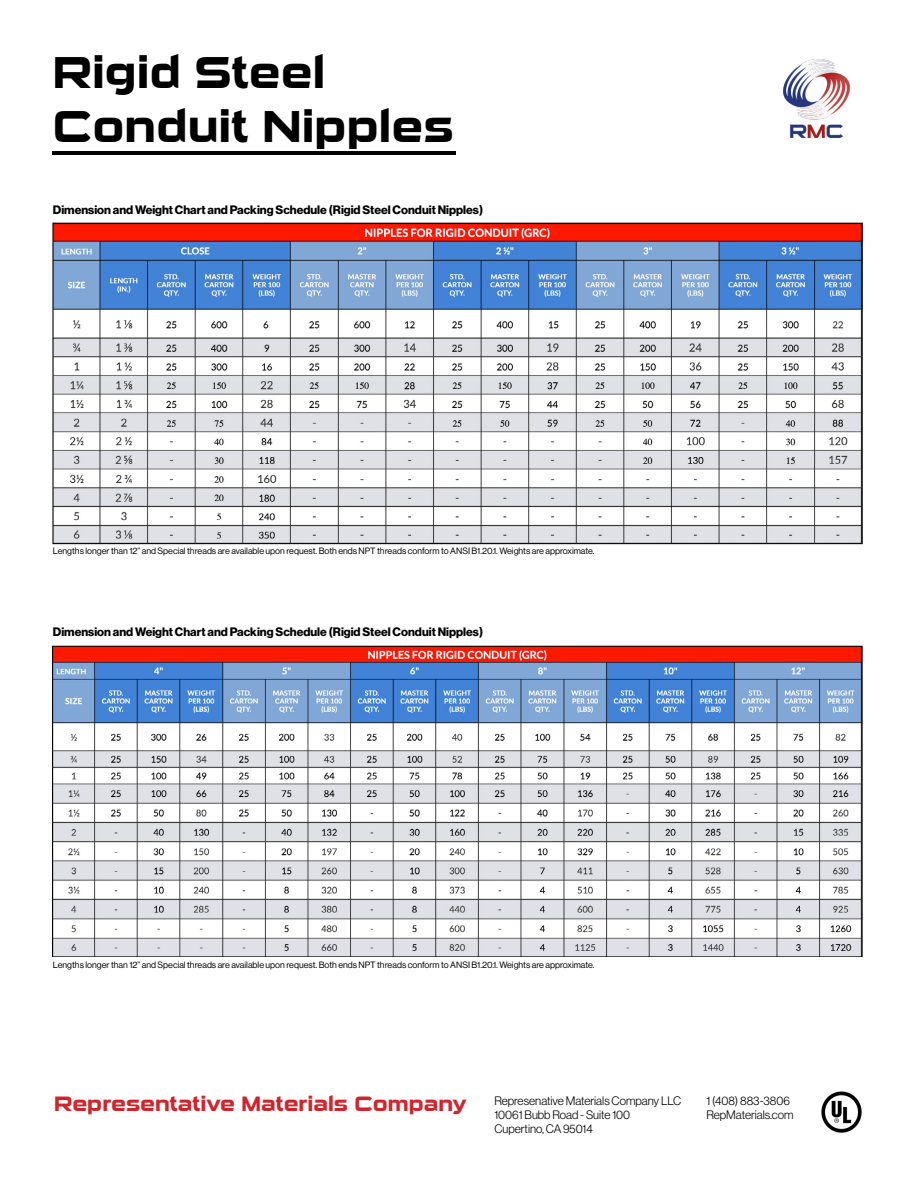
<style>
.page{position:relative;width:918px;height:1188px;background:#fff}
.page>*{position:absolute;margin:0;border:0;box-sizing:border-box;transform-origin:0 0}
.t1{font:700 45px/54px "Sui Generis Rg";color:#000}
.t2{font:700 21px "Sui Generis Rg";color:#d2232a}
.t3{font:12px "N Haas Grotesk DS Pro 75 Bd";color:#000}
.t4{font:12px/14.4px "N Haas Grotesk DS Pro 45 Lt";color:#000}
.t5{font:9px "N Haas Grotesk DS Pro 55 Rg";color:#000}
</style>
<div class="page">
<img style="left:53px;top:222px;width:810px;height:322px">
<img style="left:53px;top:645px;width:810px;height:311px">
<img style="left:821px;top:1091px;width:41px;height:42px">
<img style="left:783px;top:59px;width:67px;height:79px">
<hr style="left:52px;top:151px;width:403px;height:4px;background:#000">
<h1 class="t1" style="left:53px;top:46px;width:402px">Rigid Steel<br>Conduit Nipples</h1>
<h3 class="t3" style="left:53px;top:203px;width:432px">Dimension and Weight Chart and Packing Schedule (Rigid Steel Conduit Nipples)</h3>
<p class="t5" style="left:53px;top:546px;width:543px">Lengths longer than 12” and Special threads are available upon request. Both ends NPT threads conform to ANSI B1.20.1. Weights are approximate.</p>
<h3 class="t3" style="left:53px;top:625px;width:432px">Dimension and Weight Chart and Packing Schedule (Rigid Steel Conduit Nipples)</h3>
<p class="t5" style="left:53px;top:960px;width:543px">Lengths longer than 12” and Special threads are available upon request. Both ends NPT threads conform to ANSI B1.20.1. Weights are approximate.</p>
<h2 class="t2" style="left:54px;top:1092px;width:414px">Representative Materials Company</h2>
<h3 class="t4" style="left:494px;top:1093px;width:189px">Represenative Materials Company LLC<br>10061 Bubb Road - Suite 100<br>Cupertino, CA 95014</h3>
<h3 class="t4" style="left:706px;top:1093px;width:89px">1 (408) 883-3806<br>RepMaterials.com</h3>
</div>
